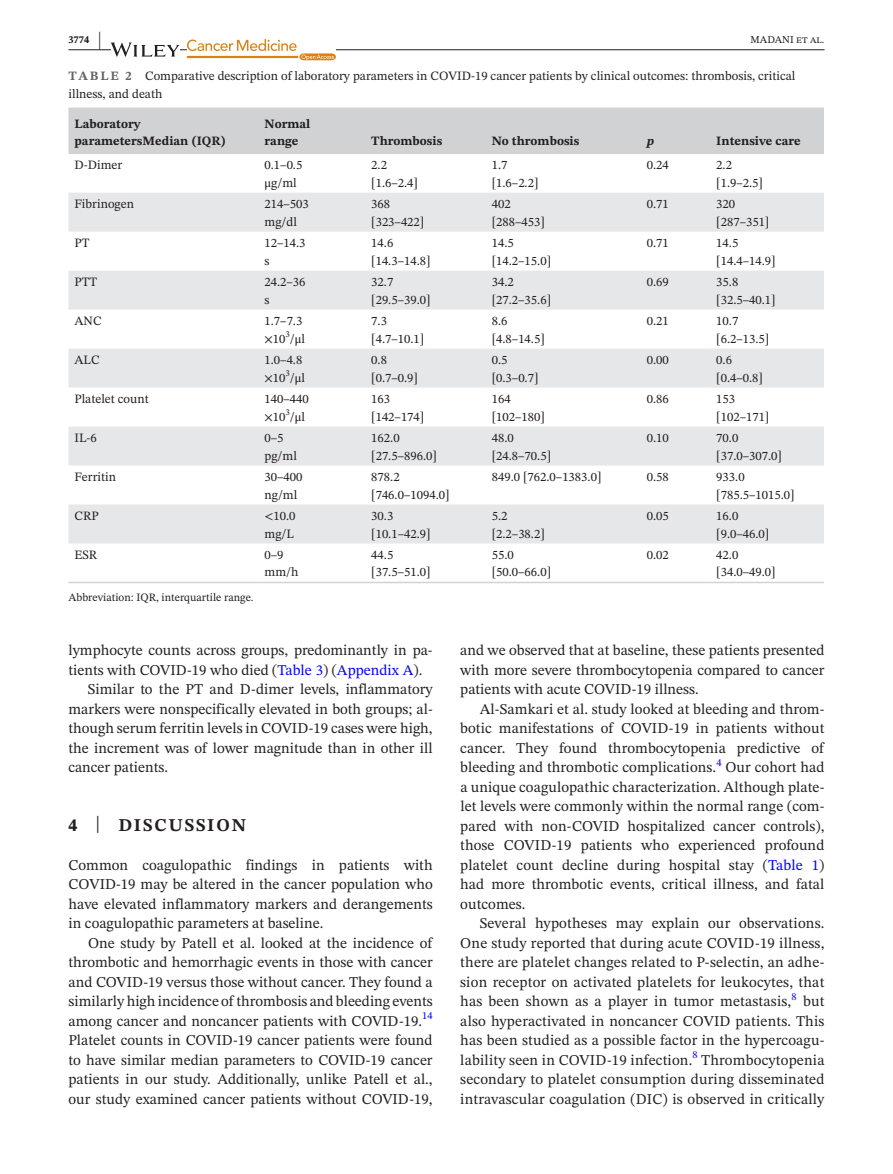
<style>
.page{position:relative;width:893px;height:1174px;background:#fff}
.page>*{position:absolute;margin:0;border:0;box-sizing:border-box;transform-origin:0 0}
.t1{font:700 18px "STIX Two Text";letter-spacing:.1em;color:#231f20}
.t2{font:15px/19.5px "STIX Two Text";color:#231f20;text-align:justify}
.t3{font:12.75px/17.2px "STIX Two Text";color:#231f20}
.t4{font:700 12.75px/17.2px "STIX Two Text";color:#231f20}
.t5{font:italic 700 12.75px "STIX Two Text";color:#231f20}
.t6{font:11.25px "STIX Two Text";color:#231f20}
.t7{font:10.5px "STIX Two Text";color:#231f20}
.t8{font:700 10.5px "STIX Two Text";color:#231f20}
.t9{font:10.5px "STIX Two Text";color:#00f}
.t10{font:8.85px "STIX Two Text";color:#231f20}
.s1{font-size:21px}
.s2{font-weight:700;color:#636366}
.s3{font-family:"STIX"}
.s4{color:#00f}
.s5{font-weight:400;font-size:23.7px}
</style>
<div class="page">
<hr style="left:68px;top:49px;width:756px;height:1px;background:#231f20">
<svg style="left:111px;top:43px;width:68px;height:14px"></svg>
<svg style="left:187px;top:39px;width:149px;height:21px"></svg>
<div style="left:68px;top:108px;width:756px;height:46px;background:#d1d2d4"></div>
<svg style="left:68px;top:193px;width:756px;height:350px;fill:#e6e7e9"></svg>
<hr style="left:68px;top:582px;width:191px;height:1px;background:#d1d2d4">
<hr style="left:259px;top:582px;width:106px;height:1px;background:#d1d2d4">
<hr style="left:365px;top:582px;width:121px;height:1px;background:#d1d2d4">
<hr style="left:486px;top:582px;width:155px;height:1px;background:#d1d2d4">
<hr style="left:641px;top:582px;width:69px;height:1px;background:#d1d2d4">
<hr style="left:710px;top:582px;width:183px;height:1px;background:#d1d2d4">
<div style="left:824px;top:70px;width:69px;height:540px;background:#fff"></div>
<p class="t8" style="left:68px;top:32px;width:34px">3774 <span class="s1">|</span></p>
<p class="t7" style="left:751px;top:32px;width:75px">MADANI et al.</p>
<p class="t3" style="left:68px;top:66px;width:728px;line-height:18px"><span class="s2">TABLE 2</span> Comparative description of laboratory parameters in COVID-19 cancer patients by clinical outcomes: thrombosis, critical illness, and death</p>
<p class="t4" style="left:74px;top:115px;width:153px">Laboratory parametersMedian (IQR)</p>
<p class="t4" style="left:265px;top:115px;width:47px">Normal range</p>
<p class="t4" style="left:371px;top:132px;width:73px">Thrombosis</p>
<p class="t4" style="left:492px;top:132px;width:89px">No thrombosis</p>
<p class="t5" style="left:647px;top:131px;width:9px">p</p>
<p class="t4" style="left:716px;top:132px;width:86px">Intensive care</p>
<p class="t3" style="left:74px;top:156px;width:49px">D-Dimer</p>
<p class="t3" style="left:265px;top:156px;width:39px">0.1–0.5 <span class="s3">μ</span>g/ml</p>
<p class="t3" style="left:371px;top:156px;width:48px">2.2 [1.6–2.4]</p>
<p class="t3" style="left:492px;top:156px;width:48px">1.7 [1.6–2.2]</p>
<p class="t3" style="left:647px;top:156px;width:24px">0.24</p>
<p class="t3" style="left:716px;top:156px;width:48px">2.2 [1.9–2.5]</p>
<p class="t3" style="left:74px;top:195px;width:61px">Fibrinogen</p>
<p class="t3" style="left:265px;top:195px;width:46px">214–503 mg/dl</p>
<p class="t3" style="left:371px;top:195px;width:55px">368 [323–422]</p>
<p class="t3" style="left:492px;top:195px;width:55px">402 [288–453]</p>
<p class="t3" style="left:647px;top:195px;width:24px">0.71</p>
<p class="t3" style="left:716px;top:195px;width:55px">320 [287–351]</p>
<p class="t3" style="left:74px;top:234px;width:16px">PT</p>
<p class="t3" style="left:265px;top:234px;width:43px">12–14.3 s</p>
<p class="t3" style="left:371px;top:234px;width:61px">14.6 [14.3–14.8]</p>
<p class="t3" style="left:492px;top:234px;width:61px">14.5 [14.2–15.0]</p>
<p class="t3" style="left:647px;top:234px;width:24px">0.71</p>
<p class="t3" style="left:716px;top:234px;width:61px">14.5 [14.4–14.9]</p>
<p class="t3" style="left:74px;top:273px;width:24px">PTT</p>
<p class="t3" style="left:265px;top:273px;width:43px">24.2–36 s</p>
<p class="t3" style="left:371px;top:273px;width:61px">32.7 [29.5–39.0]</p>
<p class="t3" style="left:492px;top:273px;width:61px">34.2 [27.2–35.6]</p>
<p class="t3" style="left:647px;top:273px;width:24px">0.69</p>
<p class="t3" style="left:716px;top:273px;width:61px">35.8 [32.5–40.1]</p>
<p class="t3" style="left:74px;top:312px;width:29px">ANC</p>
<p class="t3" style="left:265px;top:312px;width:42px">1.7–7.3 ×10 /<span class="s3">μ</span>l</p>
<p class="t3" style="left:371px;top:312px;width:55px">7.3 [4.7–10.1]</p>
<p class="t3" style="left:492px;top:312px;width:55px">8.6 [4.8–14.5]</p>
<p class="t3" style="left:647px;top:312px;width:24px">0.21</p>
<p class="t3" style="left:716px;top:312px;width:55px">10.7 [6.2–13.5]</p>
<p class="t10" style="left:285px;top:327px;width:6px">3</p>
<p class="t3" style="left:74px;top:351px;width:27px">ALC</p>
<p class="t3" style="left:265px;top:351px;width:42px">1.0–4.8 ×10 /<span class="s3">μ</span>l</p>
<p class="t10" style="left:285px;top:366px;width:6px">3</p>
<p class="t3" style="left:74px;top:390px;width:76px">Platelet count</p>
<p class="t3" style="left:265px;top:390px;width:46px">140–440 ×10 /<span class="s3">μ</span>l</p>
<p class="t10" style="left:285px;top:405px;width:6px">3</p>
<p class="t3" style="left:371px;top:351px;width:48px">0.8 [0.7–0.9]</p>
<p class="t3" style="left:492px;top:351px;width:48px">0.5 [0.3–0.7]</p>
<p class="t3" style="left:647px;top:351px;width:24px">0.00</p>
<p class="t3" style="left:716px;top:351px;width:48px">0.6 [0.4–0.8]</p>
<p class="t3" style="left:371px;top:390px;width:55px">163 [142–174]</p>
<p class="t3" style="left:492px;top:390px;width:55px">164 [102–180]</p>
<p class="t3" style="left:647px;top:390px;width:24px">0.86</p>
<p class="t3" style="left:716px;top:390px;width:55px">153 [102–171]</p>
<p class="t3" style="left:74px;top:429px;width:24px">IL-6</p>
<p class="t3" style="left:265px;top:429px;width:34px">0–5 pg/ml</p>
<p class="t3" style="left:371px;top:429px;width:67px">162.0 [27.5–896.0]</p>
<p class="t3" style="left:492px;top:429px;width:61px">48.0 [24.8–70.5]</p>
<p class="t3" style="left:647px;top:429px;width:24px">0.10</p>
<p class="t3" style="left:716px;top:429px;width:67px">70.0 [37.0–307.0]</p>
<p class="t3" style="left:74px;top:468px;width:43px">Ferritin</p>
<p class="t3" style="left:265px;top:468px;width:39px">30–400 ng/ml</p>
<p class="t3" style="left:371px;top:468px;width:80px">878.2 [746.0–1094.0]</p>
<p class="t3" style="left:492px;top:468px;width:111px">849.0 [762.0–1383.0]</p>
<p class="t3" style="left:647px;top:468px;width:24px">0.58</p>
<p class="t3" style="left:716px;top:468px;width:80px">933.0 [785.5–1015.0]</p>
<p class="t3" style="left:74px;top:507px;width:26px">CRP</p>
<p class="t3" style="left:265px;top:507px;width:33px">&lt;10.0 mg/L</p>
<p class="t3" style="left:371px;top:507px;width:61px">30.3 [10.1–42.9]</p>
<p class="t3" style="left:492px;top:507px;width:55px">5.2 [2.2–38.2]</p>
<p class="t3" style="left:647px;top:507px;width:24px">0.05</p>
<p class="t3" style="left:716px;top:507px;width:55px">16.0 [9.0–46.0]</p>
<p class="t3" style="left:74px;top:546px;width:24px">ESR</p>
<p class="t3" style="left:265px;top:546px;width:36px">0–9 mm/h</p>
<p class="t3" style="left:371px;top:546px;width:61px">44.5 [37.5–51.0]</p>
<p class="t3" style="left:492px;top:546px;width:61px">55.0 [50.0–66.0]</p>
<p class="t3" style="left:647px;top:546px;width:24px">0.02</p>
<p class="t3" style="left:716px;top:546px;width:61px">42.0 [34.0–49.0]</p>
<p class="t6" style="left:68px;top:589px;width:187px">Abbreviation: IQR, interquartile range.</p>
<p class="t2" style="left:68px;top:640px;width:366px">lymphocyte counts across groups, predominantly in pa-</p>
<p class="t2" style="left:68px;top:660px;width:355px">tients with COVID-19 who died (<span class="s4">Table 3</span>) (<span class="s4">Appendix A</span>).</p>
<p class="t2" style="left:88px;top:679px;width:346px">Similar to the PT and D-dimer levels, inflammatory</p>
<p class="t2" style="left:68px;top:699px;width:366px">markers were nonspecifically elevated in both groups; al-</p>
<p class="t2" style="left:69px;top:718px;width:366px">though serum ferritin levels in COVID-19 cases were high,</p>
<p class="t2" style="left:68px;top:738px;width:366px">the increment was of lower magnitude than in other ill</p>
<p class="t2" style="left:68px;top:757px;width:101px">cancer patients.</p>
<p class="t1" style="left:68px;top:812px;width:179px">4 <span class="s5">|</span> DISCUSSION</p>
<p class="t2" style="left:68px;top:855px;width:366px">Common coagulopathic findings in patients with COVID-19 may be altered in the cancer population who have elevated inflammatory markers and derangements in coagulopathic parameters at baseline.</p>
<p class="t2" style="left:69px;top:933px;width:366px;text-indent:19px">One study by Patell et al. looked at the incidence of thrombotic and hemorrhagic events in those with cancer and COVID-19 versus those without cancer. They found a similarly high incidence of thrombosis and bleeding events among cancer and noncancer patients with COVID-19.</p>
<p class="t9" style="left:422px;top:1008px;width:12px">14</p>
<p class="t2" style="left:68px;top:1030px;width:366px">Platelet counts in COVID-19 cancer patients were found to have similar median parameters to COVID-19 cancer patients in our study. Additionally, unlike Patell et al., our study examined cancer patients without COVID-19,</p>
<p class="t2" style="left:460px;top:640px;width:366px">and we observed that at baseline, these patients presented with more severe thrombocytopenia compared to cancer patients with acute COVID-19 illness.</p>
<p class="t2" style="left:460px;top:699px;width:366px;text-indent:20px">Al-Samkari et al. study looked at bleeding and throm&shy;botic manifestations of COVID-19 in patients without cancer. They found thrombocytopenia predictive of bleeding and thrombotic complications.<sup>4</sup> Our cohort had a unique coagulopathic characterization. Although plate&shy;let levels were commonly within the normal range (com&shy;pared with non-COVID hospitalized cancer controls), those COVID-19 patients who experienced profound platelet count decline during hospital stay (<span class="s4">Table 1</span>) had more thrombotic events, critical illness, and fatal outcomes.</p>
<p class="t2" style="left:460px;top:913px;width:366px;text-indent:20px">Several hypotheses may explain our observations.<br>One study reported that during acute COVID-19 illness, there are platelet changes related to P-selectin, an adhe&shy;sion receptor on activated platelets for leukocytes, that has been shown as a player in tumor metastasis,</p>
<p class="t9" style="left:792px;top:988px;width:7px">8</p>
<p class="t2" style="left:460px;top:991px;width:366px;text-indent:343px">but also hyperactivated in noncancer COVID patients. This has been studied as a possible factor in the hypercoagu&shy;lability seen in COVID-19 infection.</p>
<p class="t9" style="left:693px;top:1047px;width:7px">8</p>
<p class="t2" style="left:460px;top:1050px;width:366px;text-indent:241px">Thrombocytopenia secondary to platelet consumption during disseminated intravascular coagulation (DIC) is observed in critically</p>
</div>
